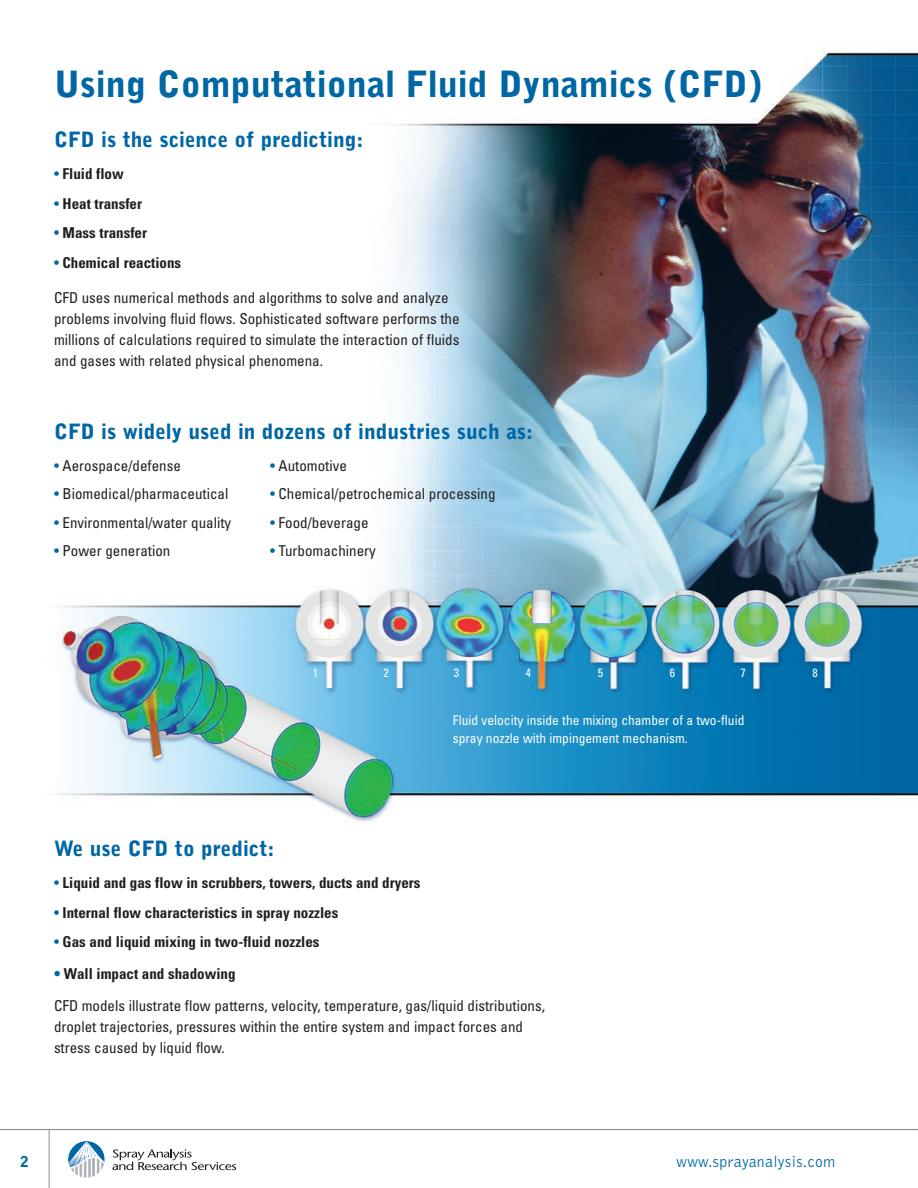
<style>
.page{position:relative;width:918px;height:1188px;background:#fff}
.page>*{position:absolute;margin:0;border:0;box-sizing:border-box;transform-origin:0 0}
.t1{font:900 36px "Bell Gothic Std";color:#0067a5}
._14pt_blk_subhead{font:900 21px "Bell Gothic Std";color:#0067a5}
.t2{font:300 16.5px "Bell Gothic Std";letter-spacing:.025em;color:#0067a5;scale:.95 1}
.body{font:condensed 15px/21px "Univers";color:#231f20}
.body-2{font:700 condensed 15px "Univers";color:#231f20}
.t3{font:900 15px "Bell Gothic Std";color:#0067a5}
.body-3{font:condensed 13.5px/18px "Univers";color:#fff}
.body-4{font:condensed 12px "Univers";color:#fff}
.s1{font-weight:400;color:#0067a5}
.s2{color:#0067a5}
</style>
<div class="page">
<svg style="left:112px;top:1149px;width:124px;height:21px"></svg>
<svg style="left:69px;top:1142px;width:35px;height:35px"></svg>
<div style="left:67px;top:1140px;width:39px;height:39px;border:1px solid #fff;border-radius:50%"></div>
<hr style="left:49px;top:1130px;width:1px;height:58px;background:#8a8c8f">
<img style="left:56px;top:50px;width:862px;height:772px">
<hr style="left:0;top:1129px;width:918px;height:1px;background:#8a8c8f">
<p class="t1" style="left:54px;top:63px;width:709px">Using Computational Fluid Dynamics (CFD)</p>
<p class="_14pt_blk_subhead" style="left:54px;top:128px;width:311px">CFD is the science of predicting:</p>
<p class="body-2" style="left:54px;top:165px;width:71px"><span class="s1">•</span> Fluid flow</p>
<p class="body-2" style="left:54px;top:194px;width:90px"><span class="s1">•</span> Heat transfer</p>
<p class="body-2" style="left:54px;top:224px;width:95px"><span class="s1">•</span> Mass transfer</p>
<p class="body-2" style="left:54px;top:254px;width:129px"><span class="s1">•</span> Chemical reactions</p>
<p class="body" style="left:54px;top:286px;width:407px">CFD uses numerical methods and algorithms to solve and analyze problems involving fluid flows. Sophisticated software performs the millions of calculations required to simulate the interaction of fluids and gases with related physical phenomena.</p>
<p class="_14pt_blk_subhead" style="left:54px;top:419px;width:481px">CFD is widely used in dozens of industries such as:</p>
<p class="body" style="left:54px;top:454px;width:128px"><span class="s2">•</span> Aerospace/defense</p>
<p class="body" style="left:270px;top:454px;width:78px"><span class="s2">•</span> Automotive</p>
<p class="body" style="left:54px;top:483px;width:176px"><span class="s2">•</span> Biomedical/pharmaceutical</p>
<p class="body" style="left:270px;top:483px;width:227px"><span class="s2">•</span> Chemical/petrochemical processing</p>
<p class="body" style="left:54px;top:511px;width:179px"><span class="s2">•</span> Environmental/water quality</p>
<p class="body" style="left:270px;top:511px;width:100px"><span class="s2">•</span> Food/beverage</p>
<p class="body" style="left:54px;top:540px;width:118px"><span class="s2">•</span> Power generation</p>
<p class="body" style="left:270px;top:540px;width:107px"><span class="s2">•</span> Turbomachinery</p>
<p class="body-4" style="left:313px;top:665px;width:7px">1</p>
<p class="body-4" style="left:383px;top:665px;width:7px">2</p>
<p class="body-4" style="left:454px;top:665px;width:7px">3</p>
<p class="body-4" style="left:526px;top:665px;width:7px">4</p>
<p class="body-4" style="left:598px;top:665px;width:7px">5</p>
<p class="body-4" style="left:670px;top:665px;width:7px">6</p>
<p class="body-4" style="left:740px;top:665px;width:7px">7</p>
<p class="body-4" style="left:812px;top:665px;width:7px">8</p>
<p class="body-3" style="left:453px;top:711px;width:293px">Fluid velocity inside the mixing chamber of a two-fluid spray nozzle with impingement mechanism.</p>
<p class="_14pt_blk_subhead" style="left:54px;top:836px;width:222px">We use CFD to predict:</p>
<p class="body-2" style="left:54px;top:874px;width:368px"><span class="s1">•</span> Liquid and gas flow in scrubbers, towers, ducts and dryers</p>
<p class="body-2" style="left:54px;top:903px;width:286px"><span class="s1">•</span> Internal flow characteristics in spray nozzles</p>
<p class="body-2" style="left:54px;top:933px;width:267px"><span class="s1">•</span> Gas and liquid mixing in two-fluid nozzles</p>
<p class="body-2" style="left:54px;top:965px;width:183px"><span class="s2">•</span> Wall impact and shadowing</p>
<p class="body" style="left:54px;top:995px;width:493px">CFD models illustrate flow patterns, velocity, temperature, gas/liquid distributions, droplet trajectories, pressures within the entire system and impact forces and stress caused by liquid flow.</p>
<p class="t3" style="left:21px;top:1153px;width:10px">2</p>
<p class="t2" style="left:677px;top:1152px;width:169px">www.sprayanalysis.com</p>
</div>
